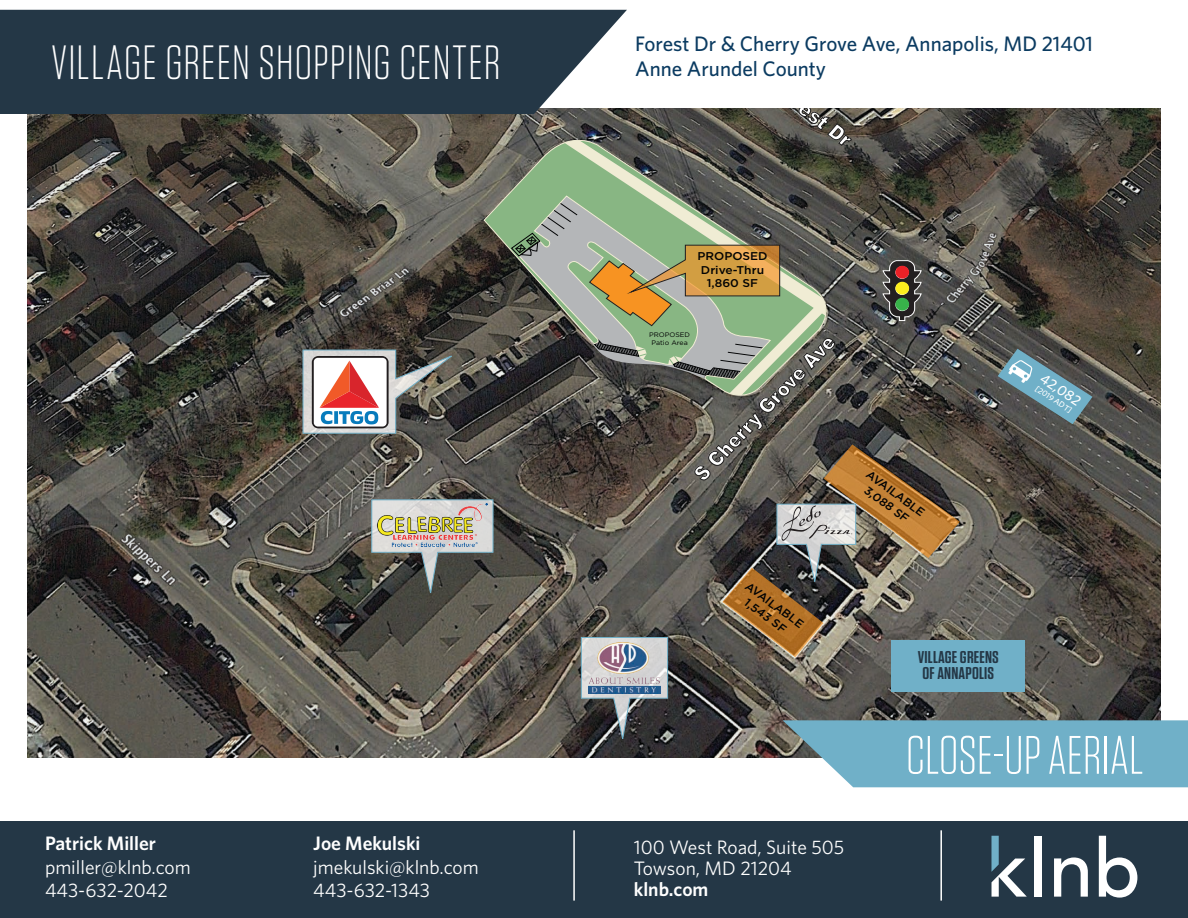
<style>
.page{position:relative;width:1188px;height:918px;background:#fff}
.page>*{position:absolute;margin:0;border:0;box-sizing:border-box;transform-origin:0 0}
.t1{font:300 54px "Tungsten";color:#fff}
.t2{font:300 48px "Tungsten";letter-spacing:.025em;color:#fff}
.t3{font:500 21px "Whitney";color:#0b3b61}
.t4{font:900 20.25px "Arial";color:#fff;scale:.9 1}
.t5{font:900 20.1px "Arial";color:#fff;scale:.91 1}
.t6{font:19.5px/23.4px "Whitney";color:#fff}
.t7{font:600 19.5px "Whitney";color:#fff}
.t8{font:600 17.1px/15.9px "Tungsten";letter-spacing:.01em;color:#243746;scale:1.06 1}
.t9{font:500 14.4px "Whitney";color:#fff}
.t10{font:500 11.55px/13.8px "Gotham";color:#020304;text-align:center}
.t11{font:500 11.25px/13.5px "Gotham";color:#020304;text-align:center;scale:1.06 1}
.t12{font:500 8.1px "Whitney";color:#fff}
.t13{font:6.6px/7.9px "Gotham";color:#020304;text-align:center;scale:1.06 1}
</style>
<div class="page">
<div style="left:0;top:822px;width:1188px;height:96px;background:#243746"></div>
<hr style="left:573px;top:830px;width:2px;height:71px;background:#fff">
<hr style="left:940px;top:830px;width:2px;height:71px;background:#fff">
<svg style="left:991px;top:836px;width:36px;height:61px"></svg>
<div style="left:1035px;top:836px;width:7px;height:61px;background:#fff"></div>
<svg style="left:1054px;top:857px;width:34px;height:40px"></svg>
<svg style="left:1099px;top:836px;width:38px;height:62px"></svg>
<img style="left:27px;top:108px;width:1134px;height:649px">
<svg style="left:484px;top:128px;width:357px;height:275px;background:#5f6556"></svg>
<svg style="left:564px;top:140px;width:264px;height:63px;background:#687161"></svg>
<svg style="left:371px;top:499px;width:123px;height:97px;background:#6f726e"></svg>
<img style="left:377px;top:504px;width:111px;height:42px">
<svg style="left:302px;top:349px;width:154px;height:85px"></svg>
<svg style="left:790px;top:108px;width:62px;height:38px;background:#54514a"></svg>
<svg style="left:0;top:10px;width:627px;height:104px;background:#324452"></svg>
<svg style="left:511px;top:203px;width:677px;height:584px;background:#6d6f67"></svg>
<p class="t2" style="left:51px;top:38px;width:451px">VILLAGE GREEN SHOPPING CENTER</p>
<p class="t7" style="left:45px;top:831px;width:113px">Patrick Miller</p>
<p class="t6" style="left:45px;top:855px;width:147px">pmiller@klnb.com<br>443-632-2042</p>
<p class="t7" style="left:313px;top:831px;width:109px">Joe Mekulski</p>
<p class="t6" style="left:313px;top:855px;width:167px">jmekulski@klnb.com<br>443-632-1343</p>
<p class="t3" style="left:635px;top:30px;width:459px">Forest Dr &amp; Cherry Grove Ave, Annapolis, MD 21401</p>
<p class="t3" style="left:635px;top:55px;width:192px">Anne Arundel County</p>
<p class="t5" style="left:784px;top:74px;width:103px;rotate:37deg">Forest Dr</p>
<p class="t11" style="left:697px;top:249px;width:68px">PROPOSED<br>Drive-Thru<br>1,860 SF</p>
<p class="t13" style="left:649px;top:330px;width:40px">PROPOSED<br>Patio Area</p>
<p class="t4" style="left:687px;top:467px;width:216px;rotate:-46deg">S Cherry Grove Ave</p>
<p class="t10" style="left:751px;top:579px;width:70px;rotate:36deg">AVAILABLE<br>1,543 SF</p>
<p class="t10" style="left:872px;top:467px;width:70px;rotate:36deg">AVAILABLE<br>3,088 SF</p>
<p class="t9" style="left:1047px;top:369px;width:47px;rotate:33deg">42,082</p>
<p class="t12" style="left:1039px;top:383px;width:44px;rotate:33deg">[2019 ADT]</p>
<p class="t8" style="left:918px;top:650px;width:78px">VILLAGE GREENS<br>OF ANNAPOLIS</p>
<p class="t1" style="left:906px;top:728px;width:239px">CLOSE-UP AERIAL</p>
<p class="t6" style="left:634px;top:837px;width:212px;line-height:21px">100 West Road, Suite 505<br>Towson, MD 21204</p>
<p class="t7" style="left:634px;top:877px;width:76px">klnb.com</p>
</div>
